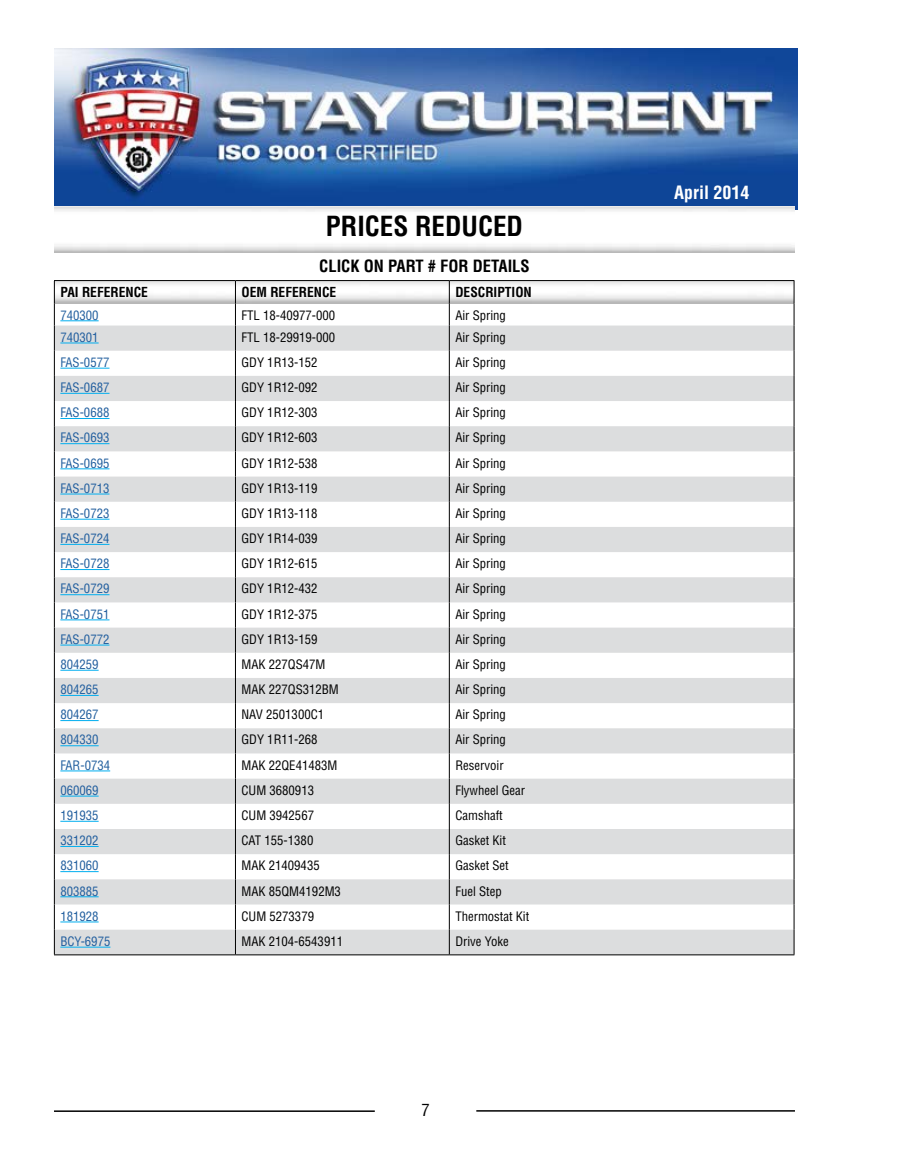
<style>
.page{position:relative;width:903px;height:1161px;background:#fff}
.page>*{position:absolute;margin:0;border:0;box-sizing:border-box;transform-origin:0 0}
.t1{font:700 condensed 27px "Helvetica";color:#000}
.t2{font:700 condensed 18px "Helvetica";color:#fff}
.t3{font:700 condensed 16.5px "Helvetica";color:#000}
.t4{font:condensed 16.5px "Helvetica";color:#000}
.t5{font:700 condensed 13.5px "Helvetica";color:#000}
.t6{font:condensed 12.75px "Helvetica";color:#000}
.t7{font:condensed 12.75px "Helvetica";color:#215e9e}
</style>
<div class="page">
<hr style="left:54px;top:1110px;width:321px;height:2px;background:#000">
<hr style="left:476px;top:1110px;width:319px;height:2px;background:#000">
<img style="left:54px;top:49px;width:743px;height:160px">
<img style="left:55px;top:281px;width:739px;height:23px">
<svg style="left:55px;top:326px;width:739px;height:628px;fill:#dcddde"></svg>
<hr style="left:54px;top:280px;width:181px;height:1px;background:#000">
<hr style="left:235px;top:280px;width:214px;height:1px;background:#000">
<hr style="left:449px;top:280px;width:345px;height:1px;background:#000">
<svg style="left:54px;top:281px;width:1px;height:673px"></svg>
<svg style="left:235px;top:281px;width:1px;height:673px"></svg>
<svg style="left:449px;top:281px;width:1px;height:673px"></svg>
<svg style="left:794px;top:281px;width:1px;height:673px"></svg>
<hr style="left:54px;top:954px;width:181px;height:1px;background:#000">
<hr style="left:235px;top:954px;width:214px;height:1px;background:#000">
<hr style="left:449px;top:954px;width:345px;height:1px;background:#000">
<hr style="left:60px;top:320px;width:39px;height:1px;background:#00aeef">
<hr style="left:60px;top:343px;width:39px;height:1px;background:#00aeef">
<hr style="left:60px;top:368px;width:49px;height:1px;background:#00aeef">
<hr style="left:60px;top:393px;width:49px;height:1px;background:#00aeef">
<hr style="left:60px;top:418px;width:49px;height:1px;background:#00aeef">
<hr style="left:60px;top:443px;width:49px;height:1px;background:#00aeef">
<hr style="left:60px;top:469px;width:49px;height:1px;background:#00aeef">
<hr style="left:60px;top:494px;width:49px;height:1px;background:#00aeef">
<hr style="left:60px;top:519px;width:49px;height:1px;background:#00aeef">
<hr style="left:60px;top:544px;width:49px;height:1px;background:#00aeef">
<hr style="left:60px;top:569px;width:49px;height:1px;background:#00aeef">
<hr style="left:60px;top:594px;width:49px;height:1px;background:#00aeef">
<hr style="left:60px;top:620px;width:49px;height:1px;background:#00aeef">
<hr style="left:60px;top:645px;width:49px;height:1px;background:#00aeef">
<hr style="left:60px;top:670px;width:39px;height:1px;background:#00aeef">
<hr style="left:60px;top:695px;width:39px;height:1px;background:#00aeef">
<hr style="left:60px;top:720px;width:39px;height:1px;background:#00aeef">
<hr style="left:60px;top:745px;width:39px;height:1px;background:#00aeef">
<hr style="left:60px;top:771px;width:50px;height:1px;background:#00aeef">
<hr style="left:60px;top:796px;width:39px;height:1px;background:#00aeef">
<hr style="left:60px;top:821px;width:39px;height:1px;background:#00aeef">
<hr style="left:60px;top:846px;width:39px;height:1px;background:#00aeef">
<hr style="left:60px;top:871px;width:39px;height:1px;background:#00aeef">
<hr style="left:60px;top:896px;width:39px;height:1px;background:#00aeef">
<hr style="left:60px;top:922px;width:39px;height:1px;background:#00aeef">
<hr style="left:60px;top:947px;width:50px;height:1px;background:#00aeef">
<img style="left:54px;top:207px;width:741px;height:46px">
<h1 class="t1" style="left:326px;top:209px;width:199px">PRICES REDUCED</h1>
<p class="t3" style="left:319px;top:255px;width:212px">CLICK ON PART # FOR DETAILS</p>
<p class="t5" style="left:60px;top:284px;width:89px">PAI REFERENCE</p>
<p class="t5" style="left:241px;top:284px;width:96px">OEM REFERENCE</p>
<p class="t5" style="left:455px;top:284px;width:78px">DESCRIPTION</p>
<p class="t7" style="left:60px;top:307px;width:40px">740300</p>
<p class="t6" style="left:241px;top:307px;width:95px">FTL 18-40977-000</p>
<p class="t6" style="left:455px;top:307px;width:52px">Air Spring</p>
<p class="t7" style="left:60px;top:329px;width:40px">740301</p>
<p class="t6" style="left:241px;top:329px;width:95px">FTL 18-29919-000</p>
<p class="t6" style="left:455px;top:329px;width:52px">Air Spring</p>
<p class="t7" style="left:60px;top:354px;width:51px">FAS-0577</p>
<p class="t6" style="left:241px;top:354px;width:78px">GDY 1R13-152</p>
<p class="t6" style="left:455px;top:354px;width:52px">Air Spring</p>
<p class="t7" style="left:60px;top:379px;width:51px">FAS-0687</p>
<p class="t6" style="left:241px;top:379px;width:78px">GDY 1R12-092</p>
<p class="t6" style="left:455px;top:379px;width:52px">Air Spring</p>
<p class="t7" style="left:60px;top:405px;width:51px">FAS-0688</p>
<p class="t6" style="left:241px;top:405px;width:78px">GDY 1R12-303</p>
<p class="t6" style="left:455px;top:405px;width:52px">Air Spring</p>
<p class="t7" style="left:60px;top:430px;width:51px">FAS-0693</p>
<p class="t6" style="left:241px;top:430px;width:78px">GDY 1R12-603</p>
<p class="t6" style="left:455px;top:430px;width:52px">Air Spring</p>
<p class="t7" style="left:60px;top:455px;width:51px">FAS-0695</p>
<p class="t6" style="left:241px;top:455px;width:78px">GDY 1R12-538</p>
<p class="t6" style="left:455px;top:455px;width:52px">Air Spring</p>
<p class="t7" style="left:60px;top:480px;width:51px">FAS-0713</p>
<p class="t6" style="left:241px;top:480px;width:78px">GDY 1R13-119</p>
<p class="t6" style="left:455px;top:480px;width:52px">Air Spring</p>
<p class="t7" style="left:60px;top:505px;width:51px">FAS-0723</p>
<p class="t6" style="left:241px;top:505px;width:78px">GDY 1R13-118</p>
<p class="t6" style="left:455px;top:505px;width:52px">Air Spring</p>
<p class="t7" style="left:60px;top:530px;width:51px">FAS-0724</p>
<p class="t6" style="left:241px;top:530px;width:78px">GDY 1R14-039</p>
<p class="t6" style="left:455px;top:530px;width:52px">Air Spring</p>
<p class="t7" style="left:60px;top:556px;width:51px">FAS-0728</p>
<p class="t6" style="left:241px;top:556px;width:78px">GDY 1R12-615</p>
<p class="t6" style="left:455px;top:556px;width:52px">Air Spring</p>
<p class="t7" style="left:60px;top:581px;width:51px">FAS-0729</p>
<p class="t6" style="left:241px;top:581px;width:78px">GDY 1R12-432</p>
<p class="t6" style="left:455px;top:581px;width:52px">Air Spring</p>
<p class="t7" style="left:60px;top:606px;width:51px">FAS-0751</p>
<p class="t6" style="left:241px;top:606px;width:78px">GDY 1R12-375</p>
<p class="t6" style="left:455px;top:606px;width:52px">Air Spring</p>
<p class="t7" style="left:60px;top:631px;width:51px">FAS-0772</p>
<p class="t6" style="left:241px;top:631px;width:78px">GDY 1R13-159</p>
<p class="t6" style="left:455px;top:631px;width:52px">Air Spring</p>
<p class="t7" style="left:60px;top:656px;width:40px">804259</p>
<p class="t6" style="left:241px;top:656px;width:85px">MAK 227QS47M</p>
<p class="t6" style="left:455px;top:656px;width:52px">Air Spring</p>
<p class="t7" style="left:60px;top:682px;width:40px">804265</p>
<p class="t6" style="left:241px;top:682px;width:99px">MAK 227QS312BM</p>
<p class="t6" style="left:455px;top:682px;width:52px">Air Spring</p>
<p class="t7" style="left:60px;top:707px;width:40px">804267</p>
<p class="t6" style="left:241px;top:707px;width:84px">NAV 2501300C1</p>
<p class="t6" style="left:455px;top:707px;width:52px">Air Spring</p>
<p class="t7" style="left:60px;top:732px;width:40px">804330</p>
<p class="t6" style="left:241px;top:732px;width:78px">GDY 1R11-268</p>
<p class="t6" style="left:455px;top:732px;width:52px">Air Spring</p>
<p class="t7" style="left:60px;top:757px;width:51px">FAR-0734</p>
<p class="t6" style="left:241px;top:757px;width:97px">MAK 22QE41483M</p>
<p class="t6" style="left:455px;top:757px;width:50px">Reservoir</p>
<p class="t7" style="left:60px;top:782px;width:40px">060069</p>
<p class="t6" style="left:241px;top:782px;width:74px">CUM 3680913</p>
<p class="t6" style="left:455px;top:782px;width:71px">Flywheel Gear</p>
<p class="t7" style="left:60px;top:807px;width:40px">191935</p>
<p class="t6" style="left:241px;top:807px;width:74px">CUM 3942567</p>
<p class="t6" style="left:455px;top:807px;width:49px">Camshaft</p>
<p class="t7" style="left:60px;top:833px;width:40px">331202</p>
<p class="t6" style="left:241px;top:833px;width:73px">CAT 155-1380</p>
<p class="t6" style="left:455px;top:833px;width:52px">Gasket Kit</p>
<p class="t7" style="left:60px;top:858px;width:40px">831060</p>
<p class="t6" style="left:241px;top:858px;width:80px">MAK 21409435</p>
<p class="t6" style="left:455px;top:858px;width:55px">Gasket Set</p>
<p class="t7" style="left:60px;top:883px;width:40px">803885</p>
<p class="t6" style="left:241px;top:883px;width:101px">MAK 85QM4192M3</p>
<p class="t6" style="left:455px;top:883px;width:48px">Fuel Step</p>
<p class="t7" style="left:60px;top:908px;width:40px">181928</p>
<p class="t6" style="left:241px;top:908px;width:74px">CUM 5273379</p>
<p class="t6" style="left:455px;top:908px;width:76px">Thermostat Kit</p>
<p class="t7" style="left:60px;top:933px;width:52px">BCY-6975</p>
<p class="t6" style="left:241px;top:933px;width:103px">MAK 2104-6543911</p>
<p class="t6" style="left:455px;top:933px;width:55px">Drive Yoke</p>
<p class="t4" style="left:421px;top:1100px;width:10px">7</p>
<h2 class="t2" style="left:674px;top:181px;width:77px">April 2014</h2>
</div>
